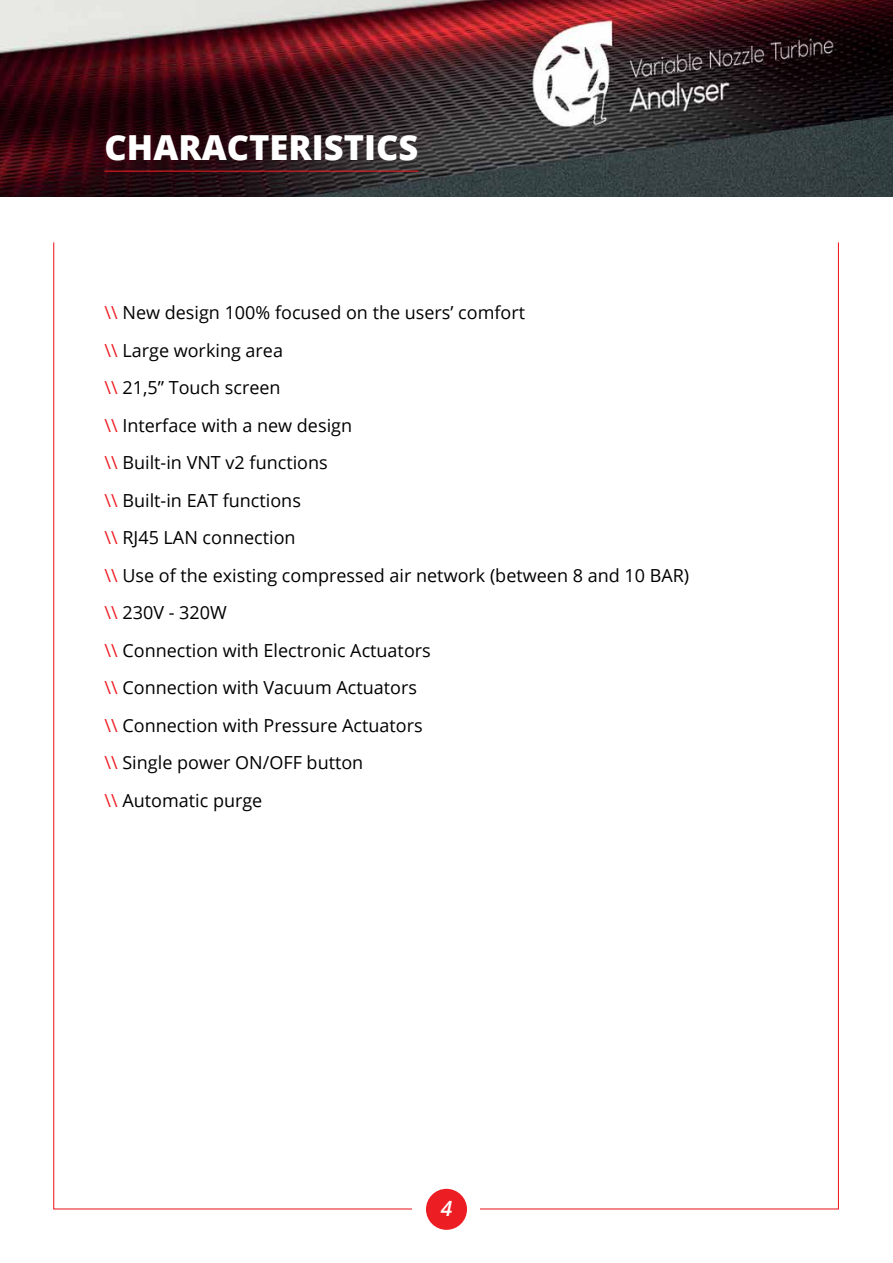
<style>
.page{position:relative;width:893px;height:1263px;background:#fff}
.page>*{position:absolute;margin:0;border:0;box-sizing:border-box;transform-origin:0 0}
.t1{font:800 34.5px "Open Sans";color:#fff}
.t2{font:italic 600 21px "Open Sans";color:#fff}
.t3{font:18px/37.5px "Open Sans";color:#000}
.s1{color:#ed1d24}
</style>
<div class="page">
<div style="left:426px;top:1189px;width:41px;height:41px;background:#ed1d24;border-radius:50%"></div>
<img style="left:0;top:0;width:893px;height:196px">
<hr style="left:105px;top:171px;width:313px;height:1px;background:#ed1d24">
<h1 class="t1" style="left:105px;top:121px;width:315px">CHARACTERISTICS</h1>
<p class="t3" style="left:105px;top:293px;width:586px"><span class="s1">\\</span> New design 100% focused on the users’ comfort<br><span class="s1">\\</span> Large working area<br><span class="s1">\\</span> 21,5” Touch screen<br><span class="s1">\\</span> Interface with a new design<br><span class="s1">\\</span> Built-in VNT v2 functions<br><span class="s1">\\</span> Built-in EAT functions<br><span class="s1">\\</span> RJ45 LAN connection<br><span class="s1">\\</span> Use of the existing compressed air network (between 8 and 10 BAR) <span class="s1">\\</span> 230V - 320W<br><span class="s1">\\</span> Connection with Electronic Actuators<br><span class="s1">\\</span> Connection with Vacuum Actuators<br><span class="s1">\\</span> Connection with Pressure Actuators<br><span class="s1">\\</span> Single power ON/OFF button<br><span class="s1">\\</span> Automatic purge</p>
<p class="t2" style="left:441px;top:1194px;width:13px">4</p>
</div>
